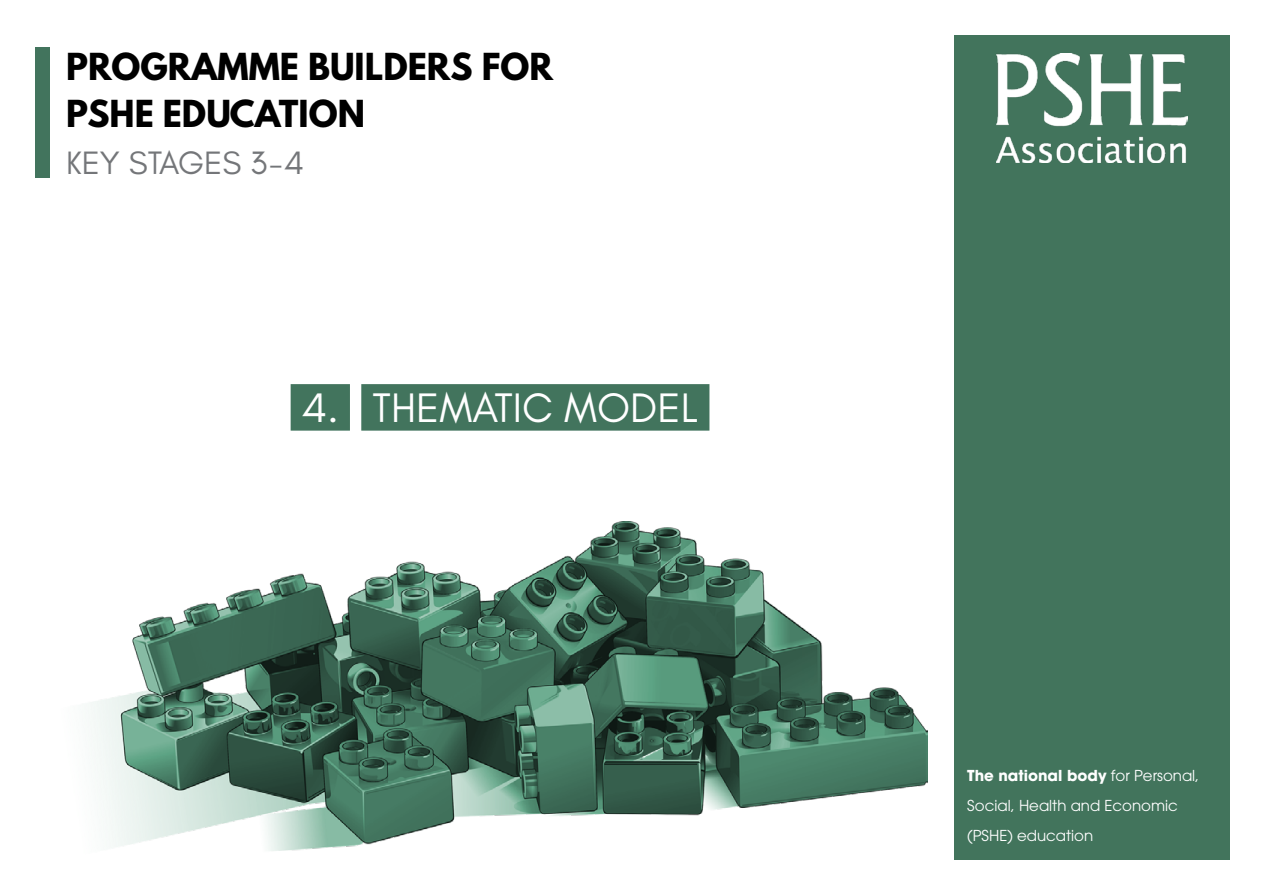
<style>
.page{position:relative;width:1263px;height:893px;background:#fff}
.page>*{position:absolute;margin:0;border:0;box-sizing:border-box;transform-origin:0 0}
.t1{font:42px "Glacial Indifference";color:#fff}
.t2{font:700 33px/46.8px "League Spartan";color:#000}
.t3{font:33px "Glacial Indifference";color:#747679}
.t4{font:15px/30px "ITC Avant Garde Pro";color:#fff}
.s1{font-weight:700}
</style>
<div class="page">
<img style="left:91px;top:522px;width:836px;height:329px">
<div style="left:954px;top:35px;width:276px;height:824px;background:#42745c"></div>
<img style="left:997px;top:54px;width:190px;height:108px">
<div style="left:35px;top:47px;width:15px;height:131px;background:#42745d"></div>
<div style="left:291px;top:384px;width:59px;height:47px;background:#42745d"></div>
<div style="left:361px;top:384px;width:348px;height:47px;background:#42745d"></div>
<h2 class="t2" style="left:66px;top:43px;width:488px">PROGRAMME BUILDERS FOR<br>PSHE EDUCATION</h2>
<h2 class="t3" style="left:66px;top:145px;width:240px">KEY STAGES 3-4</h2>
<h1 class="t1" style="left:302px;top:385px;width:397px">4. THEMATIC MODEL</h1>
<p class="t4" style="left:967px;top:760px;width:234px"><span class="s1">The national body</span> for Personal,<br>Social, Health and Economic (PSHE) education</p>
</div>
